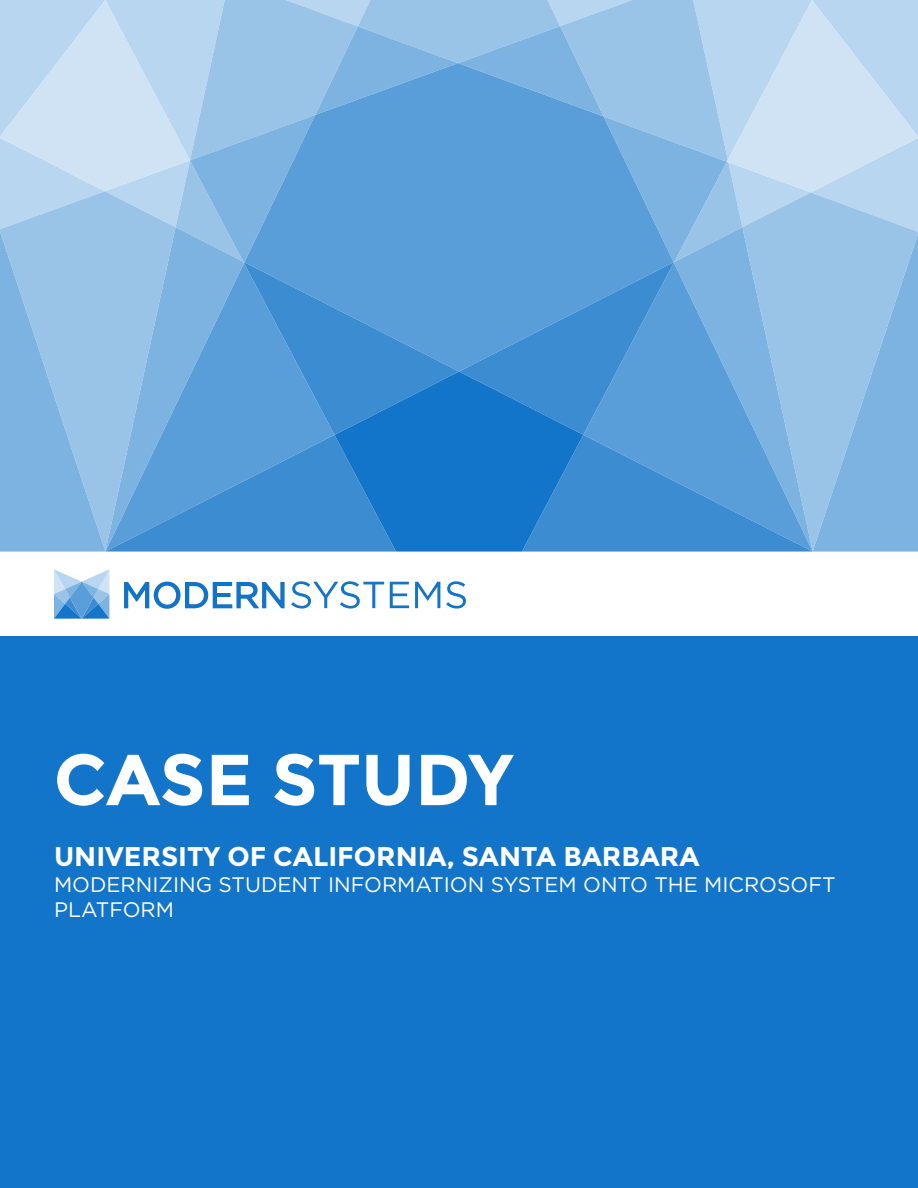
<style>
.page{position:relative;width:918px;height:1188px;background:#fff}
.page>*{position:absolute;margin:0;border:0;box-sizing:border-box;transform-origin:0 0}
.t1{font:700 72px "Montserrat";letter-spacing:-.005em;color:#fff}
.t2{font:700 27px "Montserrat";color:#fff}
.t3{font:21px/25.2px "Gotham";color:#fff}
</style>
<div class="page">
<svg style="left:124px;top:581px;width:161px;height:28px"></svg>
<svg style="left:291px;top:581px;width:93px;height:28px"></svg>
<svg style="left:390px;top:582px;width:19px;height:26px"></svg>
<svg style="left:415px;top:582px;width:25px;height:26px"></svg>
<svg style="left:446px;top:581px;width:20px;height:28px"></svg>
<svg style="left:54px;top:569px;width:55px;height:50px;background:#8abae4"></svg>
<div style="left:0;top:636px;width:918px;height:552px;background:#1275c9"></div>
<svg style="left:0;top:0;width:918px;height:552px;background:#77b0df"></svg>
<h1 class="t1" style="left:54px;top:737px;width:461px">CASE STUDY</h1>
<p class="t2" style="left:54px;top:841px;width:647px">UNIVERSITY OF CALIFORNIA, SANTA BARBARA</p>
<p class="t3" style="left:54px;top:871px;width:783px">MODERNIZING STUDENT INFORMATION SYSTEM ONTO THE MICROSOFT<br>PLATFORM</p>
</div>
